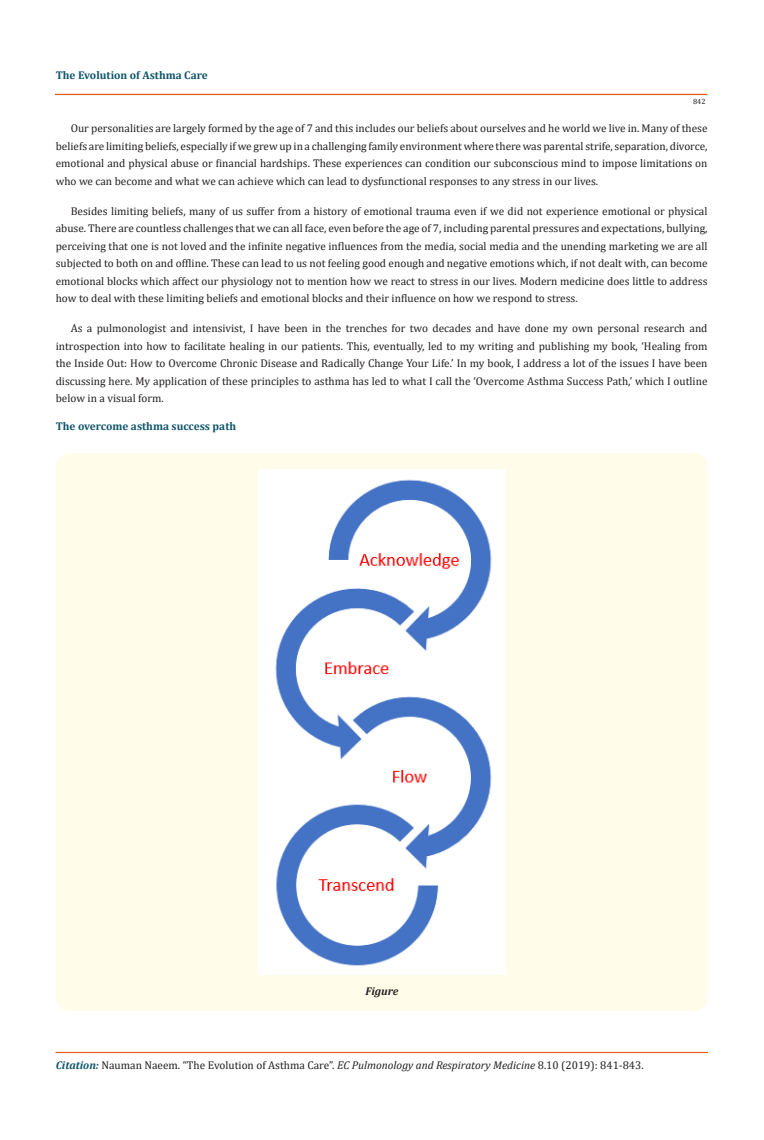
<style>
.page{position:relative;width:764px;height:1140px;background:#fff}
.page>*{position:absolute;margin:0;border:0;box-sizing:border-box;transform-origin:0 0}
.t1{font:11.25px/17.5px "Cambria";color:#231f20;text-align:justify}
.t2{font:700 11.25px "Cambria";color:#0e546a}
.t3{font:italic 700 11.25px "Cambria";color:#231f20}
.t4{font:7.5px "Cambria";color:#231f20}
.s1{font-weight:700;font-style:italic;color:#0e546a}
.s2{font-style:italic}
</style>
<div class="page">
<div style="left:56px;top:1052px;width:651px;height:1px;border:1px solid #e05d1a"></div>
<div style="left:55px;top:94px;width:652px;height:1px;border:1px solid #e05d1a"></div>
<div style="left:56px;top:453px;width:651px;height:558px;background:#fffde9;border-radius:15px"></div>
<img style="left:259px;top:469px;width:246px;height:505px">
<p class="t2" style="left:56px;top:67px;width:154px">The Evolution of Asthma Care</p>
<p class="t4" style="left:693px;top:97px;width:14px">842</p>
<p class="t1" style="left:56px;top:120px;width:653px;text-indent:15px">Our personalities are largely formed by the age of 7 and this includes our beliefs about ourselves and he world we live in. Many of these beliefs are limiting beliefs, especially if we grew up in a challenging family environment where there was parental strife, separation, divorce, emotional and physical abuse or financial hardships. These experiences can condition our subconscious mind to impose limitations on who we can become and what we can achieve which can lead to dysfunctional responses to any stress in our lives.</p>
<p class="t1" style="left:56px;top:202px;width:653px;text-indent:15px">Besides limiting beliefs, many of us suffer from a history of emotional trauma even if we did not experience emotional or physical abuse. There are countless challenges that we can all face, even before the age of 7, including parental pressures and expectations, bullying, perceiving that one is not loved and the infinite negative influences from the media, social media and the unending marketing we are all subjected to both on and offline. These can lead to us not feeling good enough and negative emotions which, if not dealt with, can become emotional blocks which affect our physiology not to mention how we react to stress in our lives. Modern medicine does little to address how to deal with these limiting beliefs and emotional blocks and their influence on how we respond to stress.</p>
<p class="t1" style="left:56px;top:320px;width:653px;text-indent:15px">As a pulmonologist and intensivist, I have been in the trenches for two decades and have done my own personal research and introspection into how to facilitate healing in our patients. This, eventually, led to my writing and publishing my book, ‘Healing from the Inside Out: How to Overcome Chronic Disease and Radically Change Your Life.’ In my book, I address a lot of the issues I have been discussing here. My application of these principles to asthma has led to what I call the ‘Overcome Asthma Success Path,’ which I outline below in a visual form.</p>
<p class="t2" style="left:56px;top:418px;width:182px">The overcome asthma success path</p>
<p class="t3" style="left:365px;top:983px;width:34px">Figure</p>
<p class="t1" style="left:56px;top:1057px;width:589px"><span class="s1">Citation:</span> Nauman Naeem. “The Evolution of Asthma Care”. <span class="s2">EC Pulmonology and Respiratory Medicine</span> 8.10 (2019): 841-843.</p>
</div>
